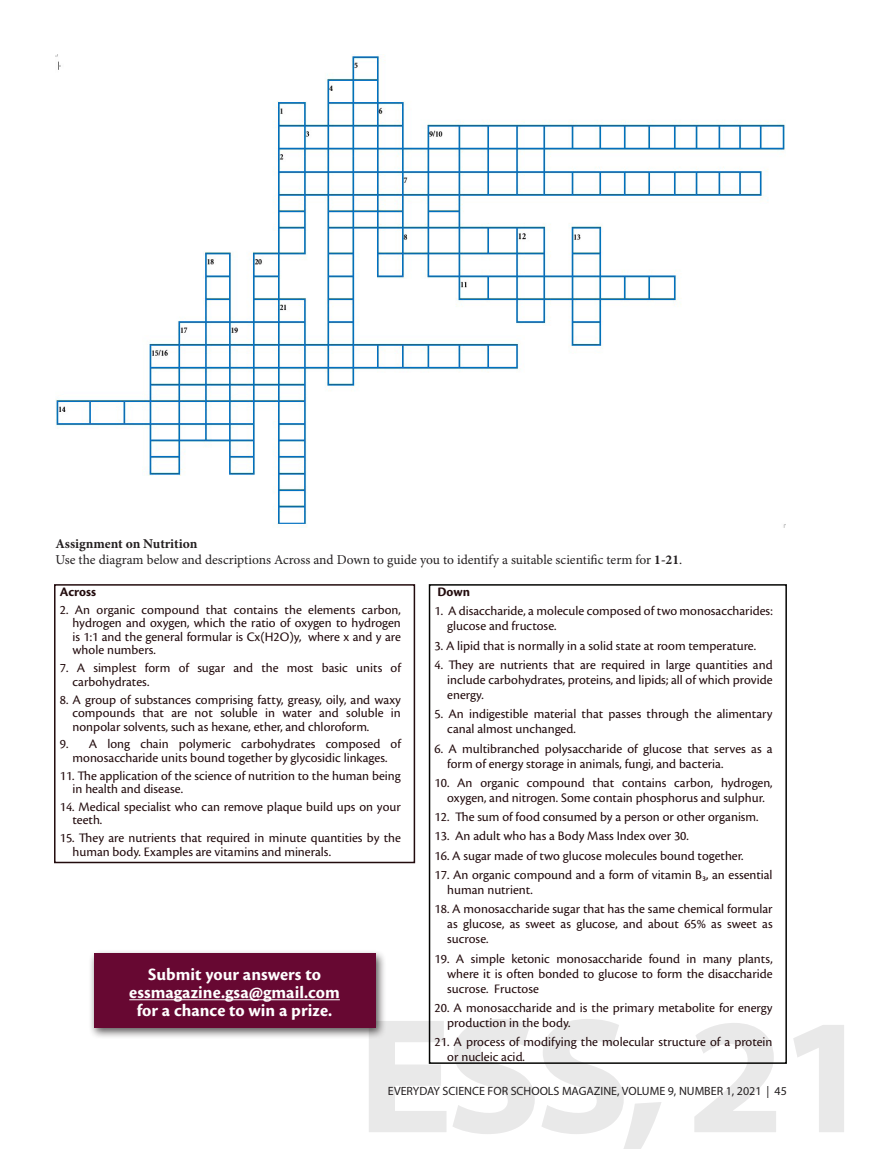
<style>
.page{position:relative;width:872px;height:1149px;background:#fff}
.page>*{position:absolute;margin:0;border:0;box-sizing:border-box;transform-origin:0 0}
.t1{font:700 semi-expanded 165px "Myriad Pro";color:#231f20}
.t2{font:700 18px "Cronos Pro";color:#fff}
.t3{font:13.5px/15px "Cronos Pro";color:#220b0d}
.t4{font:13.5px "Minion Pro";color:#231f20}
.t5{font:700 13.5px "Minion Pro";letter-spacing:-.005em;color:#231f20}
.t6{font:700 13.5px "Cronos Pro";color:#220b0d}
.t7{font:12px "Myriad Pro";color:#231f20}
.s1{font-weight:700}
</style>
<div class="page">
<div style="left:54px;top:584px;width:361px;height:279px;border:2px solid #220b0d"></div>
<div style="left:429px;top:584px;width:358px;height:479px;border:2px solid #040503"></div>
<img style="left:56px;top:54px;width:729px;height:473px">
<div style="left:88px;top:948px;width:298px;height:91px;background:#231f20;opacity:.75"></div>
<div style="left:94px;top:953px;width:281px;height:74px;background:#670832"></div>
<hr style="left:129px;top:998px;width:211px;height:1px;background:#fff">
<p class="t5" style="left:56px;top:534px;width:143px">Assignment on Nutrition</p>
<p class="t4" style="left:56px;top:551px;width:628px">Use the diagram below and descriptions Across and Down to guide you to identify a suitable scientific term for <span class="s1">1-21</span>.</p>
<p class="t6" style="left:437px;top:584px;width:34px">Down</p>
<p class="t3" style="left:447px;top:603px;width:327px;text-indent:-13px">1. A disaccharide, a molecule composed of two monosaccharides: glucose and fructose.</p>
<p class="t3" style="left:434px;top:638px;width:323px">3. A lipid that is normally in a solid state at room temperature.</p>
<p class="t3" style="left:447px;top:657px;width:327px;text-align:justify;text-indent:-13px">4. They are nutrients that are required in large quantities and include carbohydrates, proteins, and lipids; all of which provide energy.</p>
<p class="t3" style="left:447px;top:706px;width:327px;text-indent:-13px">5. An indigestible material that passes through the alimentary canal almost unchanged.</p>
<p class="t3" style="left:447px;top:740px;width:327px;text-indent:-13px">6. A multibranched polysaccharide of glucose that serves as a form of energy storage in animals, fungi, and bacteria.</p>
<p class="t3" style="left:434px;top:775px;width:339px;text-align:center">10. An organic compound that contains carbon, hydrogen, oxygen, and nitrogen. Some contain phosphorus and sulphur.</p>
<p class="t3" style="left:434px;top:809px;width:325px">12. The sum of food consumed by a person or other organism.</p>
<p class="t3" style="left:434px;top:828px;width:256px">13. An adult who has a Body Mass Index over 30.</p>
<p class="t3" style="left:434px;top:847px;width:311px">16. A sugar made of two glucose molecules bound together.</p>
<p class="t3" style="left:447px;top:867px;width:327px;text-indent:-13px">17. An organic compound and a form of vitamin B₃, an essential human nutrient.</p>
<p class="t3" style="left:447px;top:901px;width:327px;text-align:justify;text-indent:-13px">18. A monosaccharide sugar that has the same chemical formular as glucose, as sweet as glucose, and about 65% as sweet as sucrose.</p>
<p class="t3" style="left:447px;top:950px;width:327px;text-align:justify;text-indent:-13px">19. A simple ketonic monosaccharide found in many plants, where it is often bonded to glucose to form the disaccharide sucrose. Fructose</p>
<p class="t3" style="left:447px;top:999px;width:327px;text-indent:-13px">20. A monosaccharide and is the primary metabolite for energy production in the body.</p>
<p class="t3" style="left:447px;top:1034px;width:327px;text-indent:-13px">21. A process of modifying the molecular structure of a protein or nucleic acid.</p>
<p class="t6" style="left:60px;top:584px;width:38px">Across</p>
<p class="t3" style="left:73px;top:603px;width:330px;line-height:13.5px;text-align:justify;text-indent:-13px">2. An organic compound that contains the elements carbon, hydrogen and oxygen, which the ratio of oxygen to hydrogen is 1:1 and the general formular is Cx(H2O)y, where x and y are whole numbers.</p>
<p class="t3" style="left:73px;top:661px;width:330px;line-height:13.5px;text-indent:-13px">7. A simplest form of sugar and the most basic units of carbohydrates.</p>
<p class="t3" style="left:73px;top:692px;width:330px;line-height:13.5px;text-align:justify;text-indent:-13px">8. A group of substances comprising fatty, greasy, oily, and waxy compounds that are not soluble in water and soluble in nonpolar solvents, such as hexane, ether, and chloroform.</p>
<p class="t3" style="left:60px;top:737px;width:343px;line-height:13.5px;text-align:center">9. A long chain polymeric carbohydrates composed of monosaccharide units bound together by glycosidic linkages.</p>
<p class="t3" style="left:73px;top:768px;width:330px;line-height:13.5px;text-indent:-13px">11. The application of the science of nutrition to the human being in health and disease.</p>
<p class="t3" style="left:73px;top:799px;width:330px;line-height:13.5px;text-indent:-13px">14. Medical specialist who can remove plaque build ups on your teeth.</p>
<p class="t3" style="left:73px;top:831px;width:330px;line-height:13.5px;text-indent:-13px">15. They are nutrients that required in minute quantities by the human body. Examples are vitamins and minerals.</p>
<p class="t2" style="left:148px;top:963px;width:174px">Submit your answers to</p>
<p class="t2" style="left:129px;top:981px;width:212px">essmagazine.gsa@gmail.com</p>
<p class="t2" style="left:137px;top:999px;width:197px">for a chance to win a prize.</p>
<h1 class="t1" style="left:357px;top:982px;width:519px">ESS, 21</h1>
<p class="t7" style="left:388px;top:1083px;width:400px">EVERYDAY SCIENCE FOR SCHOOLS MAGAZINE, VOLUME 9, NUMBER 1, 2021 | 45</p>
</div>
